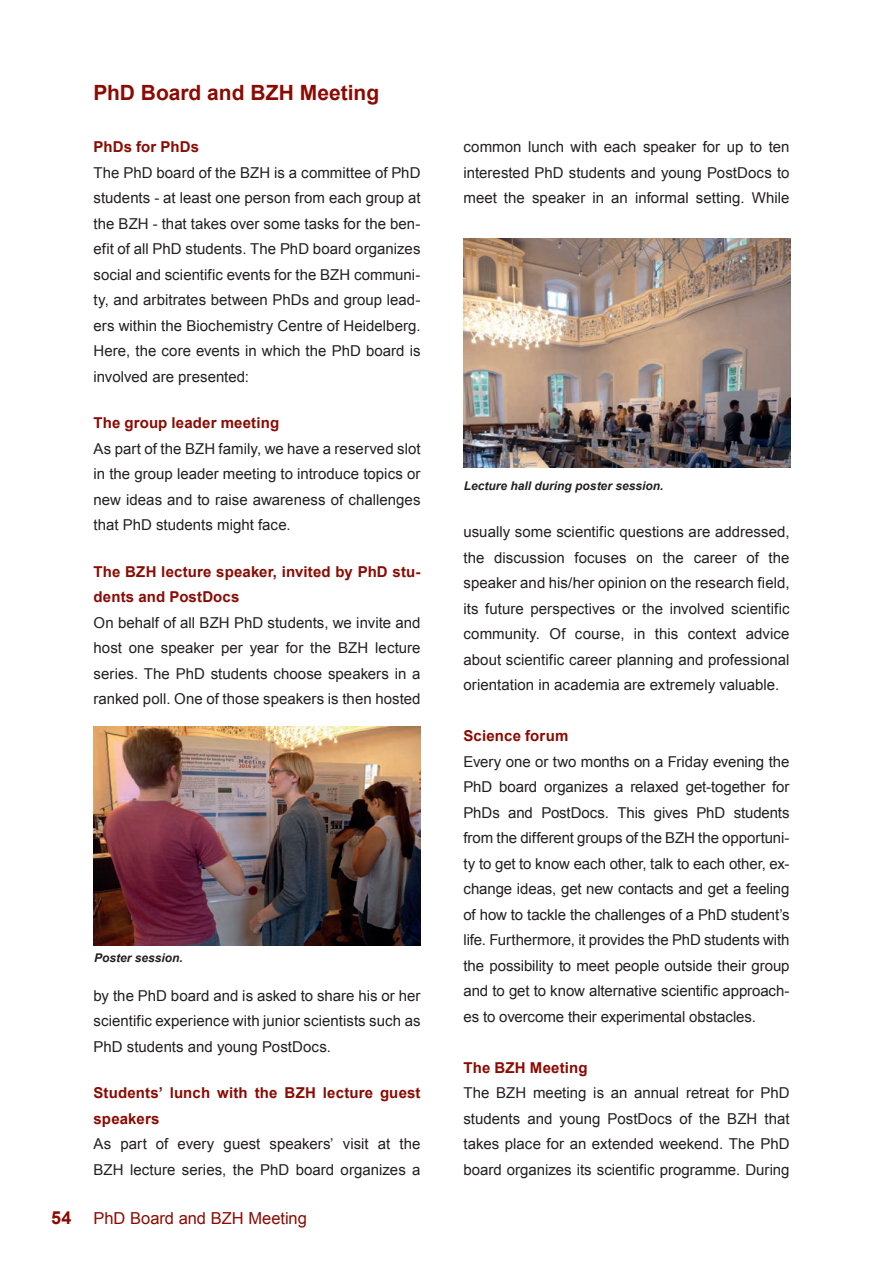
<style>
.page{position:relative;width:893px;height:1263px;background:#fff}
.page>*{position:absolute;margin:0;border:0;box-sizing:border-box;transform-origin:0 0}
.t1{font:700 21px "Arial";color:#8b0a02}
.t2{font:16.5px "Arial";color:#8b0a02}
.t3{font:15px/25.5px "Arial";color:#231f20}
.t4{font:italic 700 12px "Arial";color:#231f20}
.s1{font-weight:700;color:#8b0a02}
.s2{font-weight:700;font-size:18px}
</style>
<div class="page">
<img style="left:93px;top:727px;width:328px;height:218px">
<img style="left:463px;top:238px;width:328px;height:230px">
<p class="t1" style="left:94px;top:79px;width:287px">PhD Board and BZH Meeting</p>
<p class="t3" style="left:94px;top:134px;width:329px"><span class="s1">PhDs for PhDs<br></span>The PhD board of the BZH is a committee of PhD students - at least one person from each group at the BZH - that takes over some tasks for the ben&shy;efit of all PhD students. The PhD board organizes social and scientific events for the BZH communi&shy;ty, and arbitrates between PhDs and group lead&shy;ers within the Biochemistry Centre of Heidelberg.<br>Here, the core events in which the PhD board is involved are presented:</p>
<p class="t3" style="left:94px;top:410px;width:328px"><span class="s1">The group leader meeting<br></span>As part of the BZH family, we have a reserved slot in the group leader meeting to introduce topics or new ideas and to raise awareness of challenges that PhD students might face.</p>
<p class="t3" style="left:94px;top:559px;width:329px"><span class="s1">The BZH lecture speaker, invited by PhD stu&shy;dents and PostDocs<br></span>On behalf of all BZH PhD students, we invite and host one speaker per year for the BZH lecture series. The PhD students choose speakers in a ranked poll. One of those speakers is then hosted</p>
<p class="t4" style="left:94px;top:950px;width:90px">Poster session.</p>
<p class="t3" style="left:94px;top:983px;width:329px;text-align:justify">by the PhD board and is asked to share his or her scientific experience with junior scientists such as PhD students and young PostDocs.</p>
<p class="t3" style="left:94px;top:1080px;width:329px"><span class="s1">Students’ lunch with the BZH lecture guest speakers<br></span>As part of every guest speakers’ visit at the BZH lecture series, the PhD board organizes a</p>
<p class="t2" style="left:51px;top:1207px;width:257px"><span class="s2">54</span> PhD Board and BZH Meeting</p>
<p class="t3" style="left:463px;top:134px;width:328px;text-align:justify">common lunch with each speaker for up to ten interested PhD students and young PostDocs to meet the speaker in an informal setting. While</p>
<p class="t4" style="left:464px;top:478px;width:201px">Lecture hall during poster session.</p>
<p class="t3" style="left:463px;top:519px;width:328px;text-align:justify">usually some scientific questions are addressed, the discussion focuses on the career of the speaker and his/her opinion on the research field, its future perspectives or the involved scientific community. Of course, in this context advice about scientific career planning and professional orientation in academia are extremely valuable.</p>
<p class="t3" style="left:463px;top:723px;width:328px"><span class="s1">Science forum<br></span>Every one or two months on a Friday evening the PhD board organizes a relaxed get-together for PhDs and PostDocs. This gives PhD students from the different groups of the BZH the opportuni&shy;ty to get to know each other, talk to each other, ex&shy;change ideas, get new contacts and get a feeling of how to tackle the challenges of a PhD student’s life. Furthermore, it provides the PhD students with the possibility to meet people outside their group and to get to know alternative scientific approach&shy;es to overcome their experimental obstacles.</p>
<p class="t3" style="left:463px;top:1055px;width:328px"><span class="s1">The BZH Meeting<br></span>The BZH meeting is an annual retreat for PhD students and young PostDocs of the BZH that takes place for an extended weekend. The PhD board organizes its scientific programme. During</p>
</div>
